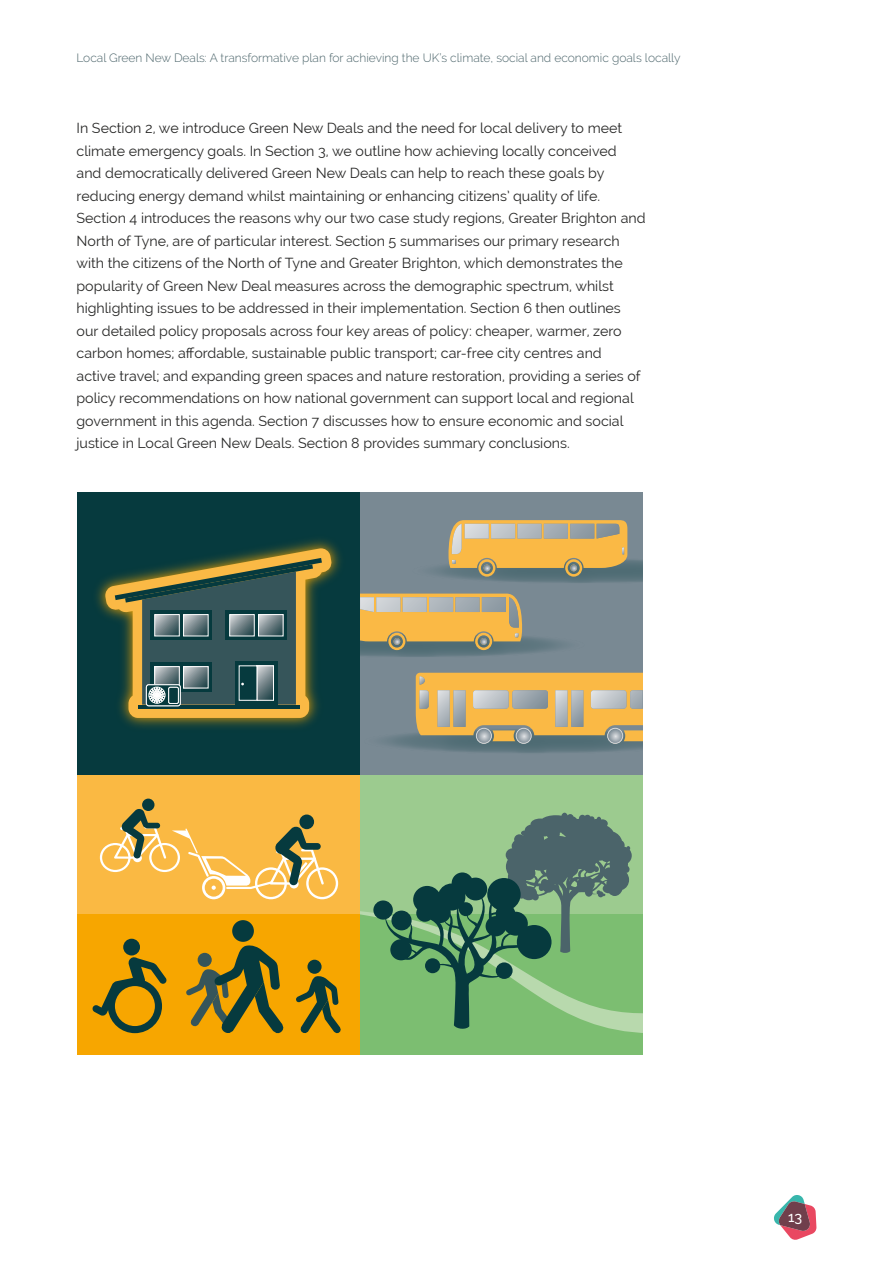
<style>
.page{position:relative;width:893px;height:1263px;background:#fff}
.page>*{position:absolute;margin:0;border:0;box-sizing:border-box;transform-origin:0 0}
.t1{font:14.25px/22.5px "Raleway";color:#282827}
.t2{font:500 14.25px "Raleway";color:#fff}
.t3{font:300 12px "Raleway";color:#4b646a}
</style>
<div class="page">
<svg style="left:774px;top:1195px;width:42px;height:45px"></svg>
<div style="left:77px;top:913px;width:283px;height:142px;background:#f7a600"></div>
<div style="left:77px;top:772px;width:283px;height:141px;background:#fab943"></div>
<div style="left:142px;top:798px;width:12px;height:13px;background:#063a3e;border-radius:50%"></div>
<svg style="left:100px;top:808px;width:238px;height:91px"></svg>
<div style="left:299px;top:814px;width:15px;height:15px;background:#063a3e;border-radius:50%"></div>
<svg style="left:186px;top:945px;width:98px;height:89px"></svg>
<div style="left:232px;top:920px;width:22px;height:22px;background:#063a3e;border-radius:50%"></div>
<svg style="left:296px;top:976px;width:45px;height:58px"></svg>
<div style="left:307px;top:960px;width:15px;height:14px;background:#063a3e;border-radius:50%"></div>
<div style="left:123px;top:939px;width:17px;height:16px;background:#063a3e;border-radius:50%"></div>
<svg style="left:92px;top:957px;width:75px;height:76px"></svg>
<div style="left:360px;top:913px;width:283px;height:142px;background:#7cbe71"></div>
<div style="left:360px;top:772px;width:283px;height:141px;background:#9ccb8f"></div>
<svg style="left:360px;top:813px;width:283px;height:220px"></svg>
<div style="left:360px;top:492px;width:283px;height:282px;background:#798993"></div>
<svg style="left:385px;top:673px;width:258px;height:80px"></svg>
<svg style="left:360px;top:594px;width:203px;height:63px"></svg>
<svg style="left:434px;top:520px;width:209px;height:63px"></svg>
<div style="left:77px;top:492px;width:283px;height:282px;background:#063a3e"></div>
<img style="left:96px;top:539px;width:245px;height:189px">
<svg style="left:105px;top:548px;width:227px;height:170px"></svg>
<p class="t3" style="left:77px;top:51px;width:606px">Local Green New Deals: A transformative plan for achieving the UK’s climate, social and economic goals locally</p>
<p class="t1" style="left:77px;top:117px;width:571px">In Section 2, we introduce Green New Deals and the need for local delivery to meet climate emergency goals. In Section 3, we outline how achieving locally conceived<br>and democratically delivered Green New Deals can help to reach these goals by reducing energy demand whilst maintaining or enhancing citizens’ quality of life.<br>Section 4 introduces the reasons why our two case study regions, Greater Brighton and North of Tyne, are of particular interest. Section 5 summarises our primary research with the citizens of the North of Tyne and Greater Brighton, which demonstrates the popularity of Green New Deal measures across the demographic spectrum, whilst highlighting issues to be addressed in their implementation. Section 6 then outlines our detailed policy proposals across four key areas of policy: cheaper, warmer, zero carbon homes; affordable, sustainable public transport; car-free city centres and<br>active travel; and expanding green spaces and nature restoration, providing a series of policy recommendations on how national government can support local and regional government in this agenda. Section 7 discusses how to ensure economic and social justice in Local Green New Deals. Section 8 provides summary conclusions.</p>
<p class="t2" style="left:788px;top:1209px;width:16px">13</p>
</div>
